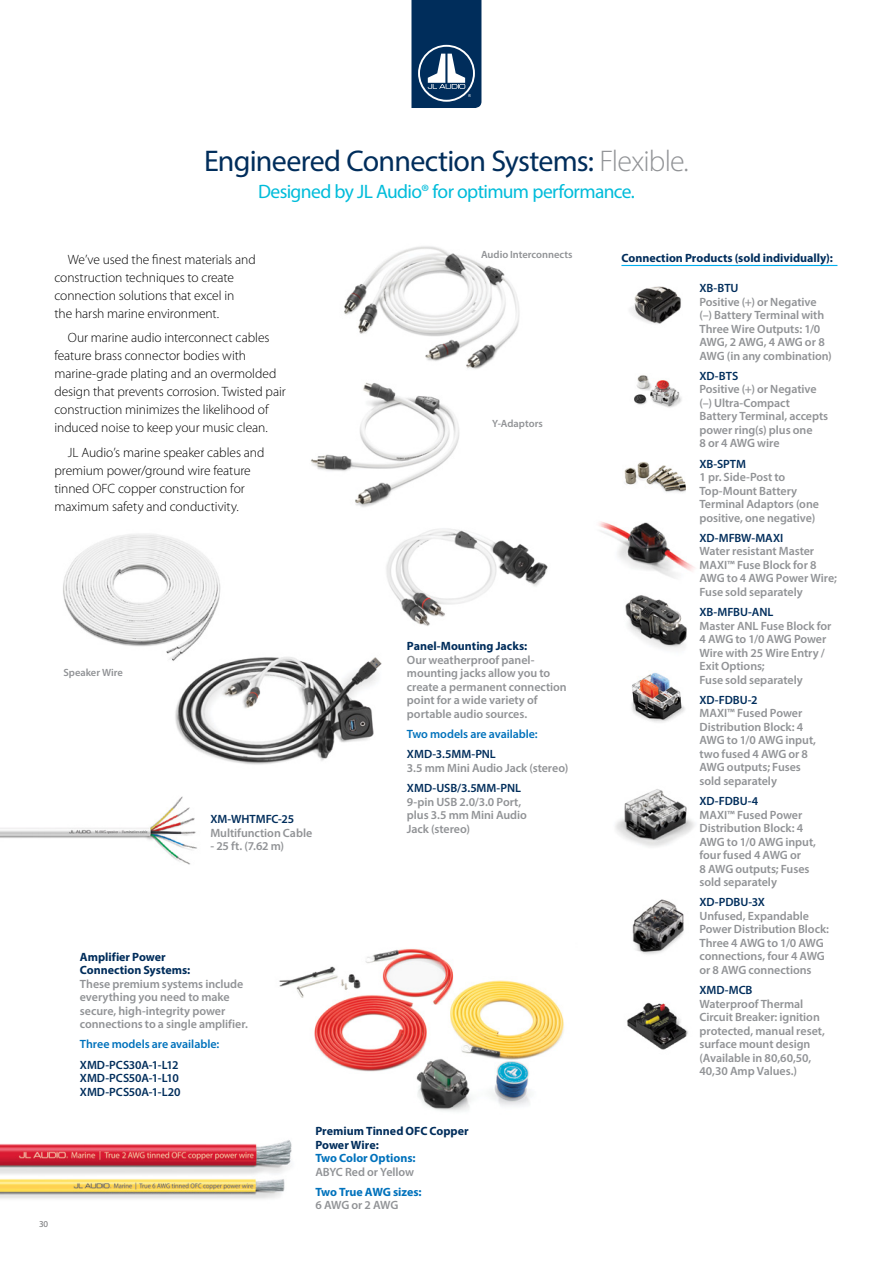
<style>
.page{position:relative;width:893px;height:1263px;background:#fff}
.page>*{position:absolute;margin:0;border:0;box-sizing:border-box;transform-origin:0 0}
.t1{font:30px "Myriad Pro";letter-spacing:-.025em;color:#002d5b}
.t2{font:19.5px "Myriad Pro";letter-spacing:-.03em;color:#00bcda}
.body{font:300 13.5px/18px "Myriad Pro";letter-spacing:-.005em;color:#000}
.Captions_-_CG{font:600 12px/13.5px "Myriad Pro";letter-spacing:-.005em;color:#919396}
.Captions_-_CG-2{font:700 12px/13.5px "Myriad Pro";color:#002d5b}
.Captions_-_CG-3{font:600 12px/13.5px "Myriad Pro";letter-spacing:-.01em;color:#002d5b}
.Captions_-_CG-4{font:600 12px "Myriad Pro";letter-spacing:-.005em;color:#0072bc}
.Captions_-_CG-5{font:700 12px/13.5px "Myriad Pro";letter-spacing:-.005em;color:#0072bc}
.Captions_-_CG-6{font:600 10.5px "Myriad Pro";color:#919396}
.t3{font:9px "Myriad Pro";color:#717275}
.s1{font-weight:300;color:#919396}
.s2{color:#002d5b}
.s3{font-weight:700;color:#002d5b}
.s4{color:#0072bc}
.s5{font-weight:600;color:#919396}
</style>
<div class="page">
<svg style="left:411px;top:0;width:70px;height:108px;background:#214870"></svg>
<img style="left:279px;top:948px;width:285px;height:164px">
<img style="left:311px;top:382px;width:148px;height:125px">
<img style="left:344px;top:246px;width:176px;height:123px">
<img style="left:175px;top:657px;width:207px;height:108px">
<img style="left:0;top:796px;width:197px;height:69px">
<img style="left:386px;top:528px;width:162px;height:98px">
<img style="left:599px;top:521px;width:96px;height:57px">
<hr style="left:621px;top:265px;width:216px;height:1px;background:#00aeef">
<img style="left:625px;top:595px;width:62px;height:54px">
<img style="left:631px;top:673px;width:54px;height:50px">
<img style="left:615px;top:789px;width:80px;height:58px">
<img style="left:632px;top:899px;width:52px;height:56px">
<img style="left:627px;top:1002px;width:61px;height:48px">
<img style="left:630px;top:286px;width:51px;height:38px">
<img style="left:624px;top:462px;width:62px;height:31px">
<img style="left:634px;top:375px;width:48px;height:33px">
<img style="left:63px;top:534px;width:184px;height:141px">
<img style="left:0;top:1140px;width:292px;height:31px">
<img style="left:0;top:1171px;width:285px;height:28px">
<p class="t1" style="left:204px;top:142px;width:486px">Engineered Connection Systems: <span class="s1">Flexible.</span></p>
<p class="t2" style="left:258px;top:179px;width:378px">Designed by JL Audio® for optimum performance.</p>
<p class="body" style="left:54px;top:250px;width:203px;text-indent:14px">We’ve used the finest materials and construction techniques to create connection solutions that excel in<br>the harsh marine environment.</p>
<p class="body" style="left:54px;top:329px;width:233px;text-indent:14px">Our marine audio interconnect cables feature brass connector bodies with marine-grade plating and an overmolded design that prevents corrosion. Twisted pair construction minimizes the likelihood of induced noise to keep your music clean.</p>
<p class="body" style="left:54px;top:443px;width:212px;text-indent:14px">JL Audio’s marine speaker cables and premium power/ground wire feature tinned OFC copper construction for maximum safety and conductivity.</p>
<p class="Captions_-_CG-6" style="left:63px;top:665px;width:61px">Speaker Wire</p>
<p class="Captions_-_CG" style="left:210px;top:812px;width:103px"><span class="s2">XM-WHTMFC-25<br></span>Multifunction Cable</p>
<p class="Captions_-_CG" style="left:210px;top:839px;width:75px">- 25 ft. (7.62 m)</p>
<p class="Captions_-_CG" style="left:80px;top:949px;width:169px"><span class="s3">Amplifier Power<br>Connection Systems:<br></span>These premium systems include everything you need to make secure, high-integrity power connections to a single amplifier.</p>
<p class="Captions_-_CG-4" style="left:80px;top:1037px;width:141px">Three models are available:</p>
<p class="Captions_-_CG-3" style="left:80px;top:1057px;width:100px">XMD-PCS30A-1-L12</p>
<p class="Captions_-_CG-3" style="left:80px;top:1071px;width:102px">XMD-PCS50A-1-L10<br>XMD-PCS50A-1-L20</p>
<p class="Captions_-_CG-6" style="left:481px;top:247px;width:93px">Audio Interconnects</p>
<p class="Captions_-_CG-6" style="left:492px;top:417px;width:52px">Y-Adaptors</p>
<p class="Captions_-_CG" style="left:407px;top:639px;width:161px"><span class="s3">Panel-Mounting Jacks:<br></span>Our weatherproof panel&shy;mounting jacks allow you to create a permanent connection point for a wide variety of portable audio sources.</p>
<p class="Captions_-_CG-4" style="left:407px;top:726px;width:132px">Two models are available:</p>
<p class="Captions_-_CG" style="left:407px;top:747px;width:163px"><span class="s2">XMD-3.5MM-PNL<br></span>3.5 mm Mini Audio Jack (stereo)</p>
<p class="Captions_-_CG" style="left:407px;top:781px;width:122px"><span class="s2">XMD-USB/3.5MM-PNL<br></span>9-pin USB 2.0/3.0 Port, plus 3.5 mm Mini Audio<br>Jack (stereo)</p>
<p class="t3" style="left:39px;top:1218px;width:11px">30</p>
<p class="Captions_-_CG-2" style="left:315px;top:1124px;width:155px">Premium Tinned OFC Copper<br>Power Wire:<br><span class="s4">Two Color Options:<br></span><span class="s5">ABYC Red or Yellow</span></p>
<p class="Captions_-_CG-5" style="left:315px;top:1185px;width:108px">Two True AWG sizes:<br><span class="s5">6 AWG or 2 AWG</span></p>
<p class="Captions_-_CG-2" style="left:621px;top:251px;width:213px">Connection Products (sold individually):</p>
<p class="Captions_-_CG" style="left:699px;top:281px;width:134px"><span class="s2">XB-BTU<br></span>Positive (+) or Negative (–) Battery Terminal with<br>Three Wire Outputs: 1/0<br>AWG, 2 AWG, 4 AWG or 8<br>AWG (in any combination)</p>
<p class="Captions_-_CG" style="left:699px;top:369px;width:130px"><span class="s2">XD-BTS<br></span>Positive (+) or Negative (–) Ultra-Compact<br>Battery Terminal, accepts power ring(s) plus one<br>8 or 4 AWG wire</p>
<p class="Captions_-_CG" style="left:699px;top:457px;width:121px"><span class="s2">XB-SPTM<br></span>1 pr. Side-Post to<br>Top-Mount Battery<br>Terminal Adaptors (one positive, one negative)</p>
<p class="Captions_-_CG" style="left:699px;top:531px;width:139px"><span class="s2">XD-MFBW-MAXI<br></span>Water resistant Master<br>MAXI™ Fuse Block for 8<br>AWG to 4 AWG Power Wire;<br>Fuse sold separately</p>
<p class="Captions_-_CG" style="left:699px;top:605px;width:134px"><span class="s2">XB-MFBU-ANL<br></span>Master ANL Fuse Block for<br>4 AWG to 1/0 AWG Power<br>Wire with 25 Wire Entry /<br>Exit Options;<br>Fuse sold separately</p>
<p class="Captions_-_CG" style="left:699px;top:693px;width:118px"><span class="s2">XD-FDBU-2<br></span>MAXI™ Fused Power<br>Distribution Block: 4<br>AWG to 1/0 AWG input, two fused 4 AWG or 8<br>AWG outputs; Fuses sold separately</p>
<p class="Captions_-_CG" style="left:699px;top:794px;width:118px"><span class="s2">XD-FDBU-4<br></span>MAXI™ Fused Power<br>Distribution Block: 4<br>AWG to 1/0 AWG input, four fused 4 AWG or<br>8 AWG outputs; Fuses sold separately</p>
<p class="Captions_-_CG" style="left:699px;top:895px;width:131px"><span class="s2">XD-PDBU-3X<br></span>Unfused, Expandable<br>Power Distribution Block:<br>Three 4 AWG to 1/0 AWG connections, four 4 AWG or 8 AWG connections</p>
<p class="Captions_-_CG" style="left:699px;top:983px;width:127px"><span class="s2">XMD-MCB<br></span>Waterproof Thermal<br>Circuit Breaker: ignition protected, manual reset, surface mount design (Available in 80,60,50,<br>40,30 Amp Values.)</p>
</div>
